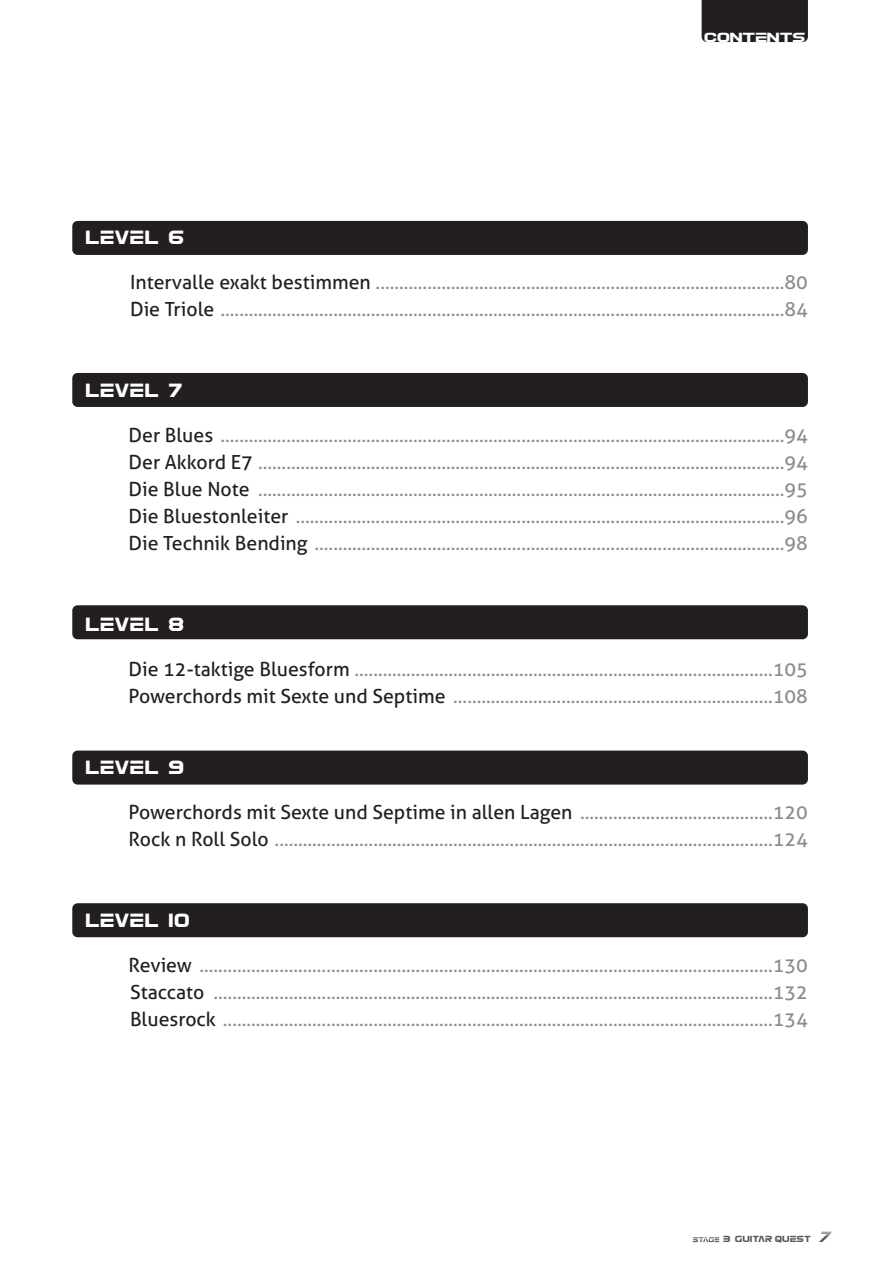
<style>
.page{position:relative;width:893px;height:1263px;background:#fff}
.page>*{position:absolute;margin:0;border:0;box-sizing:border-box;transform-origin:0 0}
.t1{font:19.5px/27px "Aller";color:#8a8c8f}
.t2{font:19.5px "Eurofighter";color:#fff}
.t3{font:13.5px "Eurofighter Expanded";letter-spacing:-.05em;color:#fff}
.t4{font:9px "Eurofighter";color:#57585a}
.s1{color:#231f20}
.s2{font-family:"Eurofighter Halftone";font-style:italic;font-size:15px}
</style>
<div class="page">
<div style="left:702px;top:0;width:106px;height:42px;background:#231f20"></div>
<svg style="left:693px;top:1237px;width:26px;height:5px"></svg>
<div style="left:72px;top:221px;width:736px;height:34px;background:#231f20;border-radius:5px"></div>
<div style="left:72px;top:605px;width:736px;height:34px;background:#231f20;border-radius:5px"></div>
<div style="left:72px;top:750px;width:736px;height:34px;background:#231f20;border-radius:5px"></div>
<div style="left:72px;top:903px;width:736px;height:34px;background:#231f20;border-radius:5px"></div>
<div style="left:72px;top:373px;width:736px;height:34px;background:#231f20;border-radius:5px"></div>
<p class="t3" style="left:704px;top:30px;width:103px">CONTENTs</p>
<p class="t2" style="left:85px;top:227px;width:101px">LEVEL 6</p>
<p class="t1" style="left:130px;top:269px;width:679px"><span class="s1">Intervalle exakt bestimmen</span> .......................................................................................80<br><span class="s1">Die Triole</span> ........................................................................................................................84</p>
<p class="t2" style="left:85px;top:380px;width:99px">LEVEL 7</p>
<p class="t1" style="left:129px;top:422px;width:681px;text-align:justify"><span class="s1">Der Blues</span> ........................................................................................................................94<br><span class="s1">Der Akkord E7</span> ................................................................................................................94<br><span class="s1">Die Blue Note</span> ................................................................................................................95<br><span class="s1">Die Bluestonleiter</span> ........................................................................................................96<br><span class="s1">Die Technik Bending</span> ....................................................................................................98</p>
<p class="t2" style="left:85px;top:614px;width:101px">LEVEL 8</p>
<p class="t1" style="left:129px;top:656px;width:681px"><span class="s1">Die 12-taktige Bluesform</span> .........................................................................................105<br><span class="s1">Powerchords mit Sexte und Septime</span> ....................................................................108</p>
<p class="t2" style="left:85px;top:757px;width:101px">LEVEL 9</p>
<p class="t1" style="left:129px;top:798px;width:681px"><span class="s1">Powerchords mit Sexte und Septime in allen Lagen</span> .........................................120<br><span class="s1">Rock n Roll Solo</span> ..........................................................................................................124</p>
<p class="t2" style="left:85px;top:910px;width:106px">LEVEL 10</p>
<p class="t1" style="left:129px;top:951px;width:681px;text-align:justify"><span class="s1">Review</span> ..........................................................................................................................130<br><span class="s1">Staccato</span> .......................................................................................................................132<br><span class="s1">Bluesrock</span> .....................................................................................................................134</p>
<p class="t4" style="left:723px;top:1234px;width:107px">3 GUITAR QUEST <span class="s2">7</span></p>
</div>
